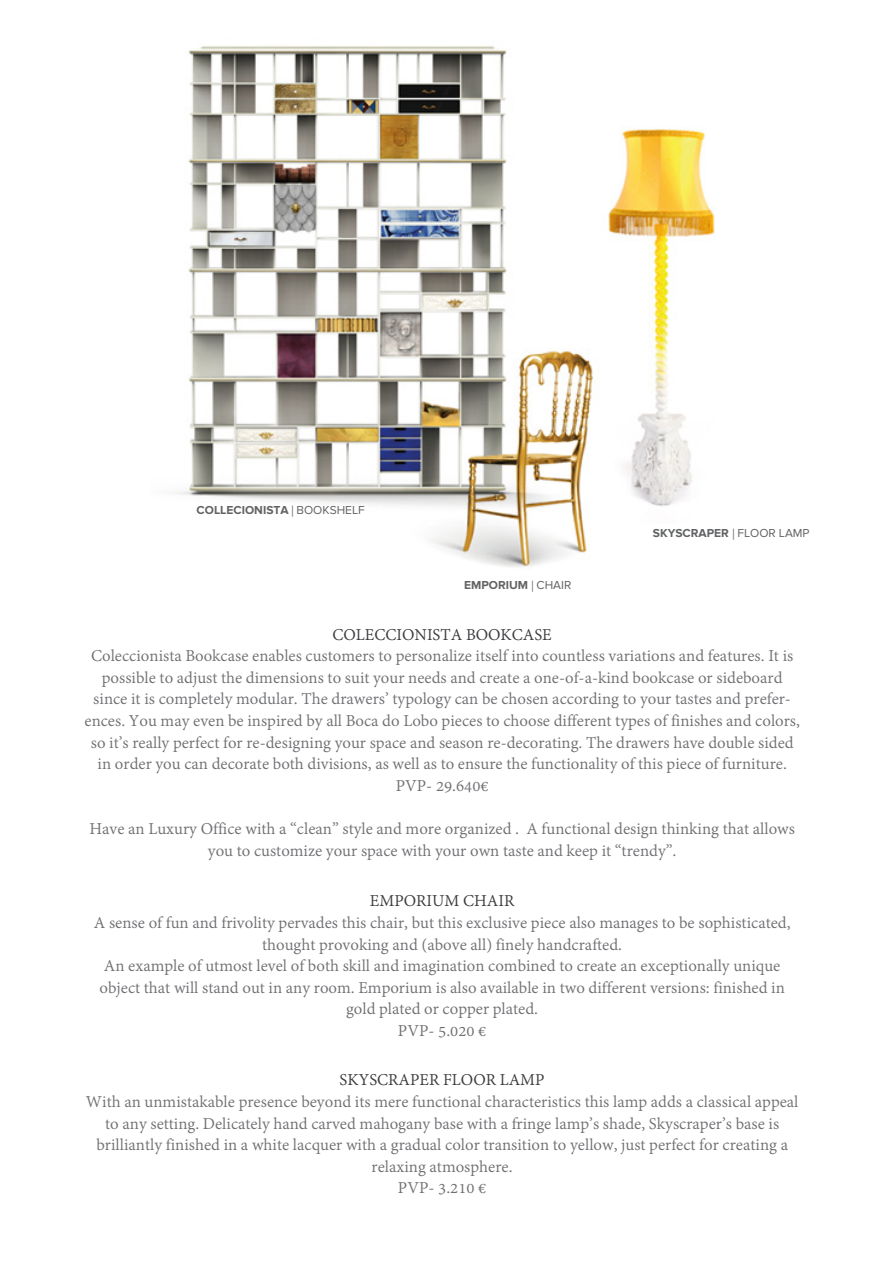
<style>
.page{position:relative;width:893px;height:1263px;background:#fff}
.page>*{position:absolute;margin:0;border:0;box-sizing:border-box;transform-origin:0 0}
.t1{font:18px/21.6px "Adobe Devanagari";color:#6e6f72;text-align:center}
.t2{font:18px "Adobe Devanagari";color:#393a3d}
.t3{font:700 12px "Proxima Nova";color:#616264}
.s1{font-family:"Adobe Devanagari";font-weight:400}
.s2{font-weight:400}
</style>
<div class="page">
<img style="left:177px;top:46px;width:538px;height:522px">
<p class="t3" style="left:197px;top:503px;width:170px">COLLECIONISTA <span class="s1">|</span> <span class="s2">BOOKSHELF</span></p>
<p class="t3" style="left:464px;top:578px;width:109px">EMPORIUM <span class="s1">|</span> <span class="s2">CHAIR</span></p>
<p class="t3" style="left:653px;top:526px;width:158px">SKYSCRAPER <span class="s1">|</span> <span class="s2">FLOOR LAMP</span></p>
<p class="t2" style="left:332px;top:624px;width:221px">COLECCIONISTA BOOKCASE</p>
<p class="t1" style="left:84px;top:647px;width:717px">Coleccionista Bookcase enables customers to personalize itself into countless variations and features. It is possible to adjust the dimensions to suit your needs and create a one-of-a-kind bookcase or sideboard since it is completely modular. The drawers’ typology can be chosen according to your tastes and prefer&shy;ences. You may even be inspired by all Boca do Lobo pieces to choose different types of finishes and colors, so it’s really perfect for re-designing your space and season re-decorating. The drawers have double sided in order you can decorate both divisions, as well as to ensure the functionality of this piece of furniture.<br>PVP- 29.640€</p>
<p class="t1" style="left:89px;top:819px;width:707px">Have an Luxury Office with a “clean” style and more organized . A functional design thinking that allows you to customize your space with your own taste and keep it “trendy”.</p>
<p class="t2" style="left:370px;top:891px;width:146px">EMPORIUM CHAIR</p>
<p class="t1" style="left:94px;top:913px;width:698px">A sense of fun and frivolity pervades this chair, but this exclusive piece also manages to be sophisticated, thought provoking and (above all) finely handcrafted.<br>An example of utmost level of both skill and imagination combined to create an exceptionally unique object that will stand out in any room. Emporium is also available in two different versions: finished in gold plated or copper plated.<br>PVP- 5.020 €</p>
<p class="t2" style="left:340px;top:1070px;width:207px">SKYSCRAPER FLOOR LAMP</p>
<p class="t1" style="left:86px;top:1092px;width:714px">With an unmistakable presence beyond its mere functional characteristics this lamp adds a classical appeal to any setting. Delicately hand carved mahogany base with a fringe lamp’s shade, Skyscraper’s base is brilliantly finished in a white lacquer with a gradual color transition to yellow, just perfect for creating a relaxing atmosphere.<br>PVP- 3.210 €</p>
</div>
